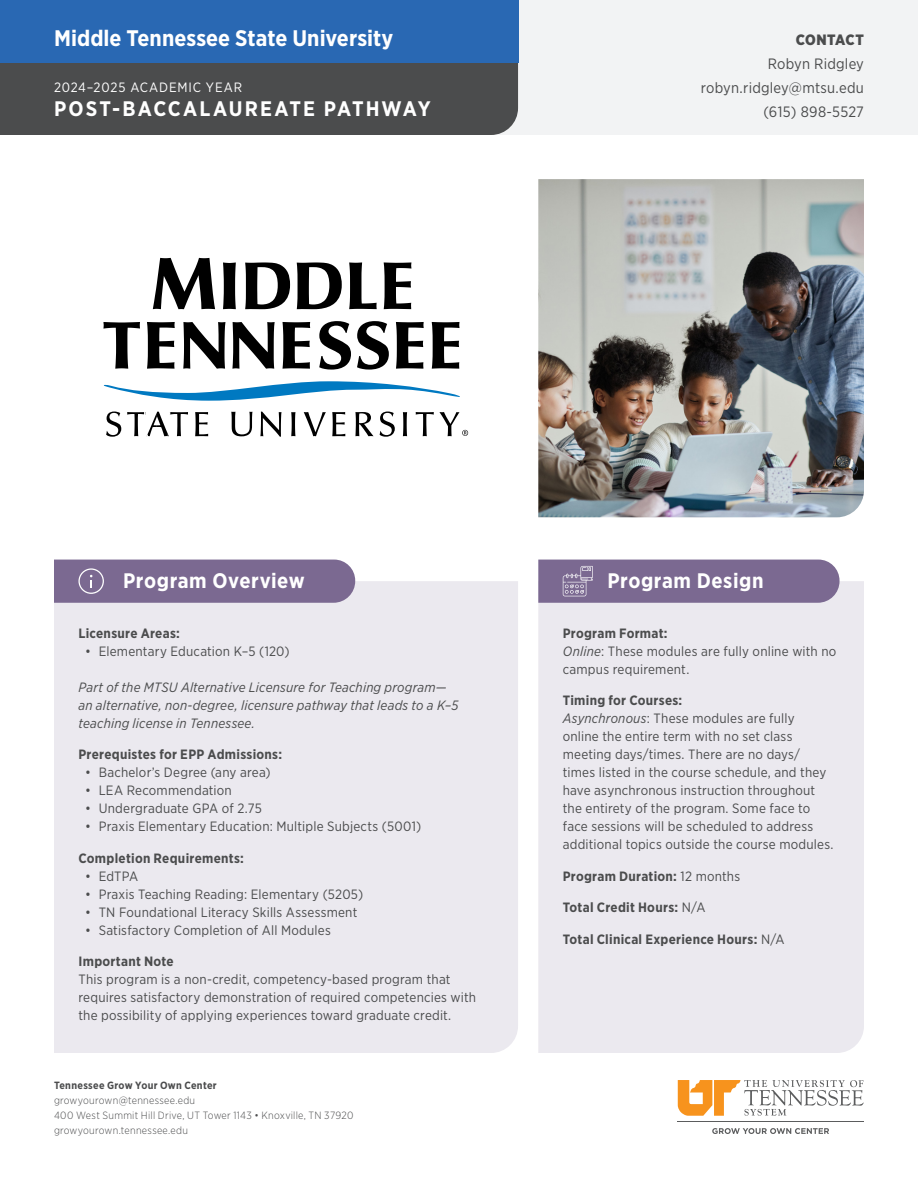
<style>
.page{position:relative;width:918px;height:1188px;background:#fff}
.page>*{position:absolute;margin:0;border:0;box-sizing:border-box;transform-origin:0 0}
.EPP_Name{font:700 22.5px "Gotham Narrow";color:#fff}
.Section_Title{font:700 21px "Gotham Narrow";letter-spacing:.025em;color:#fff}
.Academic_Year_Pathways_copy{font:700 21px "Gotham Narrow";letter-spacing:.095em;color:#fff}
.Hdr_Contact_info{font:15px "Gotham Narrow";letter-spacing:.01em;color:#4b4c4d}
.Hdr_Contact{font:900 15px "Gotham Narrow";letter-spacing:.02em;color:#4b4c4d}
.Bullet_Lvl1{font:13.5px/18px "Gotham Narrow";letter-spacing:.015em;color:#4b4c4d}
.Bullet_Lvl1-2{font:700 13.5px "Gotham Narrow";letter-spacing:.02em;color:#4b4c4d}
.Body_Text{font:italic 13.5px/18px "Gotham Narrow";letter-spacing:.015em;color:#4b4c4d}
.Academic_Year_Pathways{font:13.5px "Gotham Narrow";letter-spacing:.065em;color:#fff}
.t1{font:300 10.5px/15px "Gotham Narrow";letter-spacing:.025em;color:#4b4c4d}
.t2{font:700 10.5px "Gotham Narrow";letter-spacing:.025em;color:#4b4c4d}
.s1{font-weight:700}
.s2{font-style:italic}
.s3{font-weight:400}
</style>
<div class="page">
<svg style="left:678px;top:1080px;width:186px;height:36px"></svg>
<hr style="left:677px;top:1122px;width:187px;height:1px;background:#5b5c5d">
<svg style="left:712px;top:1128px;width:117px;height:6px"></svg>
<div style="left:0;top:0;width:918px;height:135px;background:#f2f3f4"></div>
<div style="left:538px;top:581px;width:326px;height:472px;background:#ebe9ef"></div>
<div style="left:54px;top:581px;width:464px;height:472px;background:#ebe9ef"></div>
<div style="left:54px;top:560px;width:301px;height:43px;background:#7b6991"></div>
<svg style="left:538px;top:560px;width:302px;height:43px;background:#7f6e94"></svg>
<svg style="left:349px;top:262px;width:28px;height:47px"></svg>
<svg style="left:384px;top:262px;width:27px;height:47px"></svg>
<svg style="left:297px;top:262px;width:45px;height:47px"></svg>
<svg style="left:153px;top:258px;width:62px;height:51px"></svg>
<svg style="left:245px;top:262px;width:45px;height:47px"></svg>
<svg style="left:223px;top:262px;width:13px;height:47px"></svg>
<svg style="left:103px;top:322px;width:37px;height:47px"></svg>
<svg style="left:147px;top:322px;width:28px;height:47px"></svg>
<svg style="left:183px;top:322px;width:42px;height:47px"></svg>
<svg style="left:232px;top:322px;width:43px;height:47px"></svg>
<svg style="left:283px;top:322px;width:27px;height:47px"></svg>
<svg style="left:319px;top:321px;width:32px;height:49px"></svg>
<svg style="left:357px;top:321px;width:32px;height:49px"></svg>
<svg style="left:396px;top:322px;width:28px;height:47px"></svg>
<svg style="left:432px;top:322px;width:27px;height:47px"></svg>
<svg style="left:380px;top:412px;width:15px;height:25px"></svg>
<svg style="left:403px;top:412px;width:4px;height:24px"></svg>
<svg style="left:355px;top:412px;width:19px;height:24px"></svg>
<svg style="left:195px;top:412px;width:13px;height:24px"></svg>
<svg style="left:231px;top:412px;width:21px;height:24px"></svg>
<svg style="left:260px;top:412px;width:21px;height:25px"></svg>
<svg style="left:291px;top:412px;width:4px;height:24px"></svg>
<svg style="left:304px;top:412px;width:22px;height:24px"></svg>
<svg style="left:332px;top:412px;width:13px;height:24px"></svg>
<svg style="left:106px;top:412px;width:15px;height:25px"></svg>
<svg style="left:127px;top:412px;width:61px;height:24px"></svg>
<svg style="left:104px;top:381px;width:356px;height:20px"></svg>
<svg style="left:416px;top:412px;width:52px;height:24px"></svg>
<div style="left:0;top:63px;width:518px;height:72px;background:#4b4c4d"></div>
<div style="left:0;top:0;width:518px;height:63px;background:#2968b3"></div>
<img style="left:538px;top:179px;width:326px;height:338px">
<p class="EPP_Name" style="left:54px;top:24px;width:341px">Middle Tennessee State University</p>
<p class="Academic_Year_Pathways" style="left:54px;top:79px;width:190px">2024–2025 ACADEMIC YEAR</p>
<p class="Academic_Year_Pathways_copy" style="left:54px;top:95px;width:378px">POST-BACCALAUREATE PATHWAY</p>
<p class="Hdr_Contact" style="left:796px;top:29px;width:70px">CONTACT</p>
<p class="Hdr_Contact_info" style="left:768px;top:54px;width:98px">Robyn Ridgley</p>
<p class="Hdr_Contact_info" style="left:701px;top:78px;width:165px">robyn.ridgley@mtsu.edu</p>
<p class="Hdr_Contact_info" style="left:764px;top:102px;width:102px">(615) 898-5527</p>
<p class="Section_Title" style="left:123px;top:567px;width:183px">Program Overview</p>
<p class="Section_Title" style="left:608px;top:567px;width:158px">Program Design</p>
<p class="Bullet_Lvl1-2" style="left:78px;top:624px;width:103px">Licensure Areas:</p>
<p class="Bullet_Lvl1" style="left:85px;top:642px;width:206px">• Elementary Education K–5 (120)</p>
<p class="Body_Text" style="left:78px;top:678px;width:381px">Part of the MTSU Alternative Licensure for Teaching program— an alternative, non-degree, licensure pathway that leads to a K–5 teaching license in Tennessee.</p>
<p class="Bullet_Lvl1-2" style="left:78px;top:746px;width:205px">Prerequistes for EPP Admissions:</p>
<p class="Bullet_Lvl1" style="left:85px;top:763px;width:187px">• Bachelor’s Degree (any area)</p>
<p class="Bullet_Lvl1" style="left:85px;top:781px;width:148px">• LEA Recommendation</p>
<p class="Bullet_Lvl1" style="left:85px;top:799px;width:178px">• Undergraduate GPA of 2.75</p>
<p class="Bullet_Lvl1" style="left:85px;top:817px;width:337px">• Praxis Elementary Education: Multiple Subjects (5001)</p>
<p class="Bullet_Lvl1-2" style="left:78px;top:849px;width:167px">Completion Requirements:</p>
<p class="Bullet_Lvl1" style="left:85px;top:867px;width:55px">• EdTPA</p>
<p class="Bullet_Lvl1" style="left:85px;top:885px;width:280px">• Praxis Teaching Reading: Elementary (5205)</p>
<p class="Bullet_Lvl1" style="left:85px;top:903px;width:274px">• TN Foundational Literacy Skills Assessment</p>
<p class="Bullet_Lvl1" style="left:85px;top:921px;width:247px">• Satisfactory Completion of All Modules</p>
<p class="Bullet_Lvl1" style="left:78px;top:952px;width:399px"><span class="s1">Important Note<br></span>This program is a non-credit, competency-based program that requires satisfactory demonstration of required competencies with the possibility of applying experiences toward graduate credit.</p>
<p class="t2" style="left:54px;top:1079px;width:164px">Tennessee Grow Your Own Center</p>
<p class="t1" style="left:54px;top:1093px;width:301px">growyourown@tennessee.edu<br>400 West Summit Hill Drive, UT Tower 1143 • Knoxville, TN 37920 growyourown.tennessee.edu</p>
<p class="Bullet_Lvl1" style="left:563px;top:624px;width:275px"><span class="s1">Program Format:<br></span><span class="s2">Online</span>: These modules are fully online with no campus requirement.</p>
<p class="Bullet_Lvl1" style="left:563px;top:691px;width:272px"><span class="s1">Timing for Courses:<br></span><span class="s2">Asynchronous</span>: These modules are fully online the entire term with no set class meeting days/times. There are no days/ times listed in the course schedule, and they have asynchronous instruction throughout the entirety of the program. Some face to face sessions will be scheduled to address additional topics outside the course modules.</p>
<p class="Bullet_Lvl1-2" style="left:563px;top:867px;width:179px">Program Duration: <span class="s3">12 months</span></p>
<p class="Bullet_Lvl1-2" style="left:563px;top:899px;width:144px">Total Credit Hours: <span class="s3">N/A</span></p>
<p class="Bullet_Lvl1-2" style="left:563px;top:930px;width:223px">Total Clinical Experience Hours: <span class="s3">N/A</span></p>
</div>
